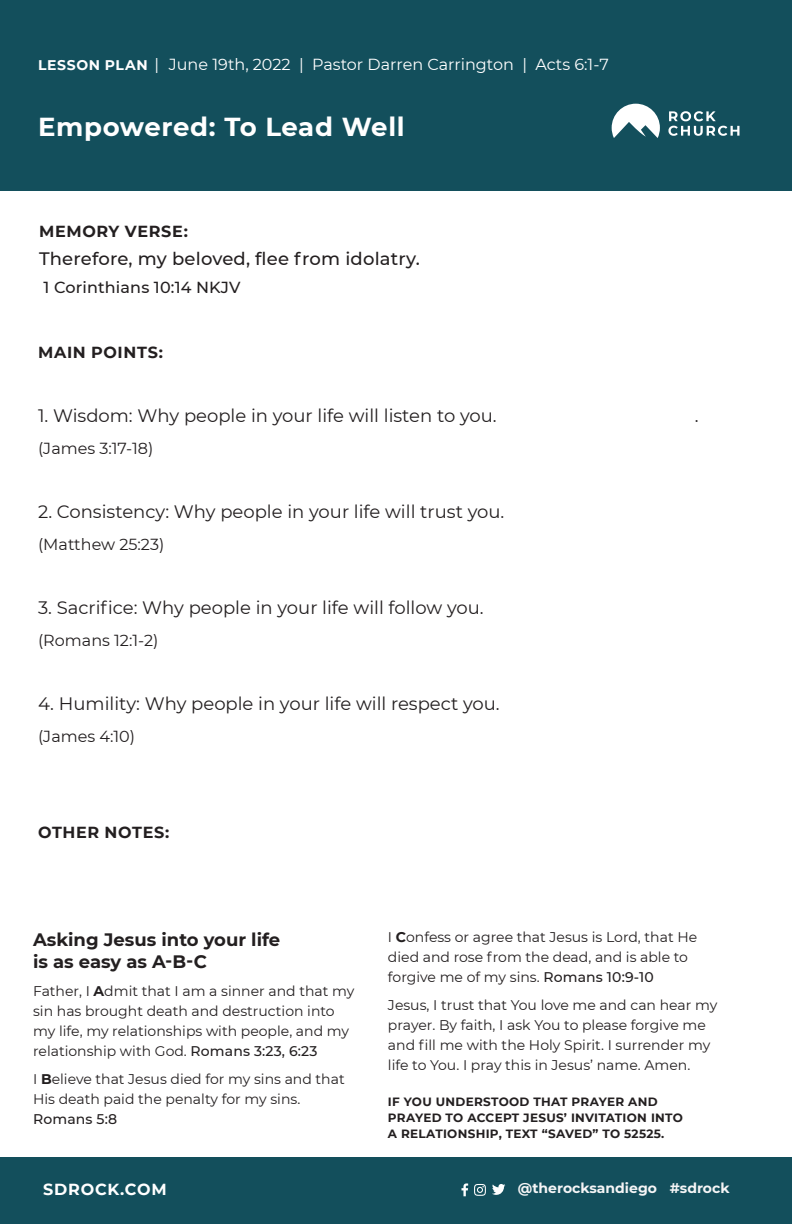
<style>
.page{position:relative;width:792px;height:1224px;background:#fff}
.page>*{position:absolute;margin:0;border:0;box-sizing:border-box;transform-origin:0 0}
.Copy_Text{font:700 26px "Montserrat";letter-spacing:.025em;color:#fff}
.t1{font:18px "Montserrat";color:#231f20}
.t2{font:700 18px/22px "Montserrat";color:#231f20}
.Copy_Text-2{font:500 18px "Montserrat";letter-spacing:.01em;color:#231f20}
.Copy_Text-3{font:16px "Montserrat";color:#fff}
.t3{font:16px "Montserrat";color:#231f20}
.Copy_Text-4{font:700 16px "Montserrat";letter-spacing:.04em;color:#231f20}
.Copy_Text-5{font:500 16px "Montserrat";letter-spacing:.01em;color:#231f20}
.t4{font:700 16px "Montserrat";letter-spacing:.05em;color:#fff}
.t5{font:14px/20px "Montserrat";color:#231f20}
.t6{font:700 14px "Montserrat";color:#f5f5f6}
.t7{font:700 12px/16px "Montserrat";letter-spacing:.025em;color:#231f20}
.s1{font-weight:700;font-size:14px}
.s2{font-weight:700}
.s3{font-weight:500}
</style>
<div class="page">
<div style="left:0;top:0;width:792px;height:190px;background:#134f5c"></div>
<svg style="left:612px;top:104px;width:48px;height:34px"></svg>
<svg style="left:668px;top:111px;width:72px;height:25px"></svg>
<div style="left:0;top:1158px;width:792px;height:66px;background:#134f5c"></div>
<svg style="left:492px;top:1184px;width:13px;height:11px"></svg>
<svg style="left:474px;top:1184px;width:12px;height:12px"></svg>
<svg style="left:462px;top:1183px;width:6px;height:13px"></svg>
<p class="Copy_Text-3" style="left:38px;top:54px;width:572px"><span class="s1">LESSON PLAN</span> | June 19th, 2022 | Pastor Darren Carrington | Acts 6:1-7</p>
<p class="Copy_Text" style="left:38px;top:108px;width:368px">Empowered: To Lead Well</p>
<p class="Copy_Text-4" style="left:39px;top:220px;width:150px">MEMORY VERSE:</p>
<p class="Copy_Text-2" style="left:39px;top:246px;width:382px">Therefore, my beloved, flee from idolatry.</p>
<p class="Copy_Text-5" style="left:44px;top:276px;width:199px">1 Corinthians 10:14 NKJV</p>
<p class="Copy_Text-4" style="left:38px;top:341px;width:126px">MAIN POINTS:</p>
<p class="t1" style="left:38px;top:404px;width:460px">1. Wisdom: Why people in your life will listen to you.</p>
<p class="t1" style="left:695px;top:404px;width:5px">.</p>
<p class="t3" style="left:38px;top:438px;width:117px">(James 3:17-18)</p>
<p class="t1" style="left:38px;top:500px;width:468px">2. Consistency: Why people in your life will trust you.</p>
<p class="t3" style="left:38px;top:534px;width:128px">(Matthew 25:23)</p>
<p class="t1" style="left:38px;top:596px;width:447px">3. Sacrifice: Why people in your life will follow you.</p>
<p class="t3" style="left:38px;top:630px;width:122px">(Romans 12:1-2)</p>
<p class="t1" style="left:38px;top:692px;width:463px">4. Humility: Why people in your life will respect you.</p>
<p class="t3" style="left:38px;top:726px;width:99px">(James 4:10)</p>
<p class="Copy_Text-4" style="left:38px;top:821px;width:133px">OTHER NOTES:</p>
<p class="t2" style="left:33px;top:928px;width:249px">Asking Jesus into your life is as easy as A-B-C</p>
<p class="t5" style="left:33px;top:980px;width:323px">Father, I <span class="s2">A</span>dmit that I am a sinner and that my sin has brought death and destruction into my life, my relationships with people, and my relationship with God. <span class="s3">Romans 3:23, 6:23</span></p>
<p class="t5" style="left:33px;top:1068px;width:313px">I <span class="s2">B</span>elieve that Jesus died for my sins and that<br>His death paid the penalty for my sins.<br><span class="s3">Romans 5:8</span></p>
<p class="t5" style="left:388px;top:926px;width:311px">I <span class="s2">C</span>onfess or agree that Jesus is Lord, that He died and rose from the dead, and is able to forgive me of my sins. <span class="s3">Romans 10:9-10</span></p>
<p class="t5" style="left:388px;top:994px;width:331px">Jesus, I trust that You love me and can hear my prayer. By faith, I ask You to please forgive me and fill me with the Holy Spirit. I surrender my life to You. I pray this in Jesus’ name. Amen.</p>
<p class="t7" style="left:388px;top:1093px;width:296px">IF YOU UNDERSTOOD THAT PRAYER AND<br>PRAYED TO ACCEPT JESUS’ INVITATION INTO<br>A RELATIONSHIP, TEXT “SAVED” TO 52525.</p>
<p class="t4" style="left:43px;top:1178px;width:125px">SDROCK.COM</p>
<p class="t6" style="left:518px;top:1178px;width:213px">@therocksandiego #sdrock</p>
</div>
